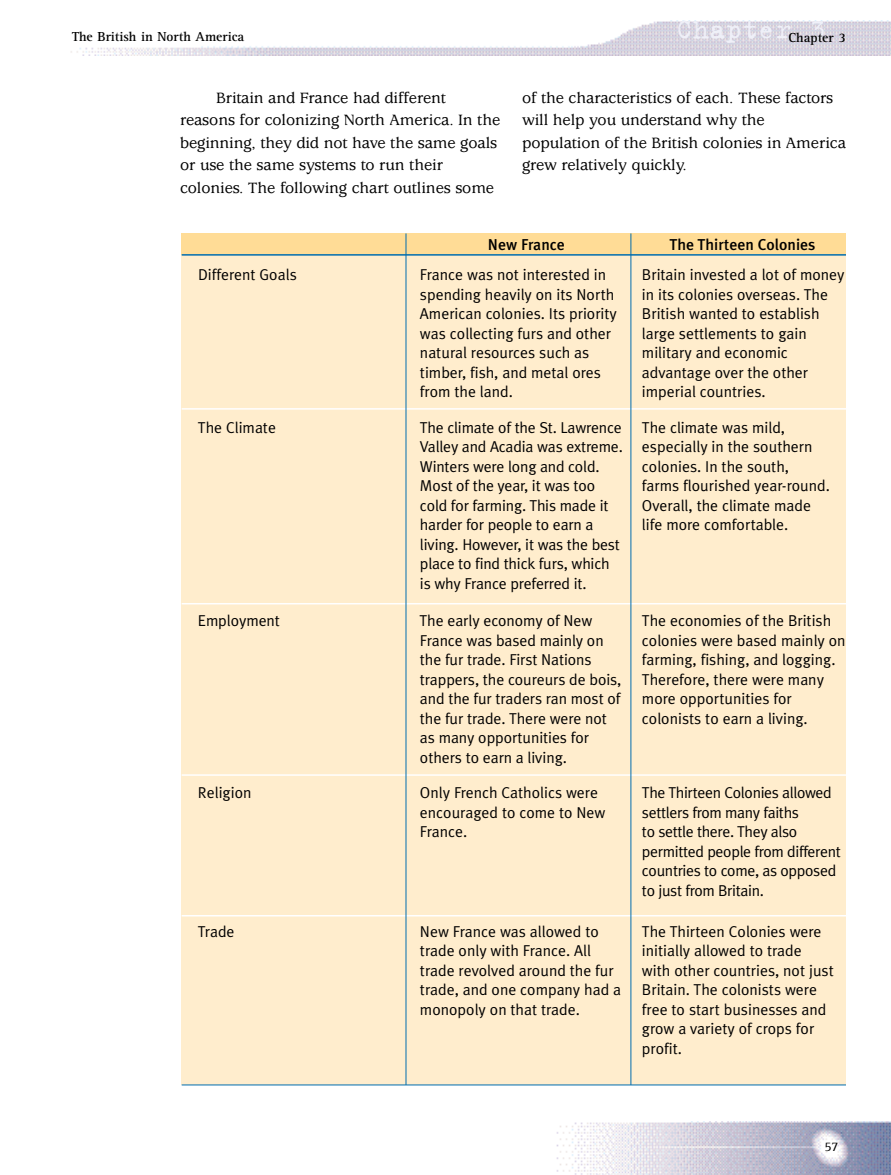
<style>
.page{position:relative;width:891px;height:1175px;background:#fff}
.page>*{position:absolute;margin:0;border:0;box-sizing:border-box;transform-origin:0 0}
.t1{font:30px "Trixie Text";color:#eff0f8}
.t2{font:500 16.5px/22.5px "Usherwood";letter-spacing:-.005em;color:#000}
.t3{font:15.75px/19.5px "Meta Plus Normal";color:#000}
.t4{font:15.75px/19.5px "Meta Plus Normal";letter-spacing:-.02em;color:#000}
.t5{font:500 15.75px "Meta Plus";color:#000}
.t6{font:700 13.5px "Rotis Serif";color:#000}
.t7{font:13.5px "Rotis Serif";color:#000}
</style>
<div class="page">
<img style="left:556px;top:1121px;width:335px;height:53px">
<img style="left:71px;top:21px;width:820px;height:34px">
<div style="left:182px;top:233px;width:664px;height:34px;background:#ffdc96"></div>
<div style="left:182px;top:255px;width:664px;height:829px;background:#ffedcd"></div>
<hr style="left:182px;top:254px;width:664px;height:2px;background:#006daf">
<hr style="left:182px;top:1084px;width:664px;height:1px;background:#006daf">
<hr style="left:182px;top:603px;width:664px;height:1px;background:#fff">
<hr style="left:182px;top:774px;width:664px;height:1px;background:#fff">
<hr style="left:182px;top:915px;width:664px;height:1px;background:#fff">
<hr style="left:182px;top:408px;width:664px;height:1px;background:#fff">
<hr style="left:406px;top:233px;width:1px;height:851px;background:#006daf">
<hr style="left:631px;top:233px;width:1px;height:851px;background:#006daf">
<p class="t6" style="left:72px;top:31px;width:174px">The British in North America</p>
<h1 class="t1" style="left:676px;top:10px;width:152px">Chapter 3</h1>
<p class="t6" style="left:789px;top:32px;width:59px">Chapter 3</p>
<p class="t2" style="left:180px;top:88px;width:322px;text-indent:36px">Britain and France had different reasons for colonizing North America. In the beginning, they did not have the same goals or use the same systems to run their colonies. The following chart outlines some</p>
<p class="t2" style="left:522px;top:88px;width:325px">of the characteristics of each. These factors will help you understand why the population of the British colonies in America grew relatively quickly.</p>
<p class="t5" style="left:488px;top:240px;width:78px">New France</p>
<p class="t5" style="left:669px;top:240px;width:148px">The Thirteen Colonies</p>
<p class="t3" style="left:198px;top:267px;width:100px">Different Goals</p>
<p class="t3" style="left:420px;top:267px;width:199px">France was not interested in spending heavily on its North<br>American colonies. Its priority was collecting furs and other natural resources such as timber, fish, and metal ores from the land.</p>
<p class="t3" style="left:642px;top:267px;width:204px">Britain invested a lot of money in its colonies overseas. The<br>British wanted to establish large settlements to gain military and economic advantage over the other imperial countries.</p>
<p class="t3" style="left:198px;top:419px;width:80px">The Climate</p>
<p class="t3" style="left:420px;top:419px;width:204px">The climate of the St. Lawrence<br>Valley and Acadia was extreme.<br>Winters were long and cold.<br>Most of the year, it was too cold for farming. This made it harder for people to earn a living. However, it was the best place to find thick furs, which is why France preferred it.</p>
<p class="t3" style="left:642px;top:419px;width:190px">The climate was mild, especially in the southern colonies. In the south, farms flourished year-round.<br>Overall, the climate made life more comfortable.</p>
<p class="t3" style="left:198px;top:613px;width:83px">Employment</p>
<p class="t3" style="left:420px;top:613px;width:203px">The early economy of New<br>France was based mainly on the fur trade. First Nations trappers, the coureurs de bois, and the fur traders ran most of the fur trade. There were not as many opportunities for others to earn a living.</p>
<p class="t3" style="left:642px;top:613px;width:205px">The economies of the British colonies were based mainly on farming, fishing, and logging.<br>Therefore, there were many more opportunities for colonists to earn a living.</p>
<p class="t3" style="left:198px;top:784px;width:55px">Religion</p>
<p class="t3" style="left:420px;top:784px;width:187px">Only French Catholics were encouraged to come to New<br>France.</p>
<p class="t4" style="left:642px;top:784px;width:200px">The Thirteen Colonies allowed settlers from many faiths<br>to settle there. They also permitted people from different countries to come, as opposed to just from Britain.</p>
<p class="t3" style="left:198px;top:923px;width:38px">Trade</p>
<p class="t3" style="left:420px;top:923px;width:203px">New France was allowed to trade only with France. All trade revolved around the fur trade, and one company had a monopoly on that trade.</p>
<p class="t3" style="left:642px;top:923px;width:193px">The Thirteen Colonies were initially allowed to trade with other countries, not just<br>Britain. The colonists were free to start businesses and grow a variety of crops for profit.</p>
<p class="t7" style="left:825px;top:1141px;width:16px">57</p>
</div>
